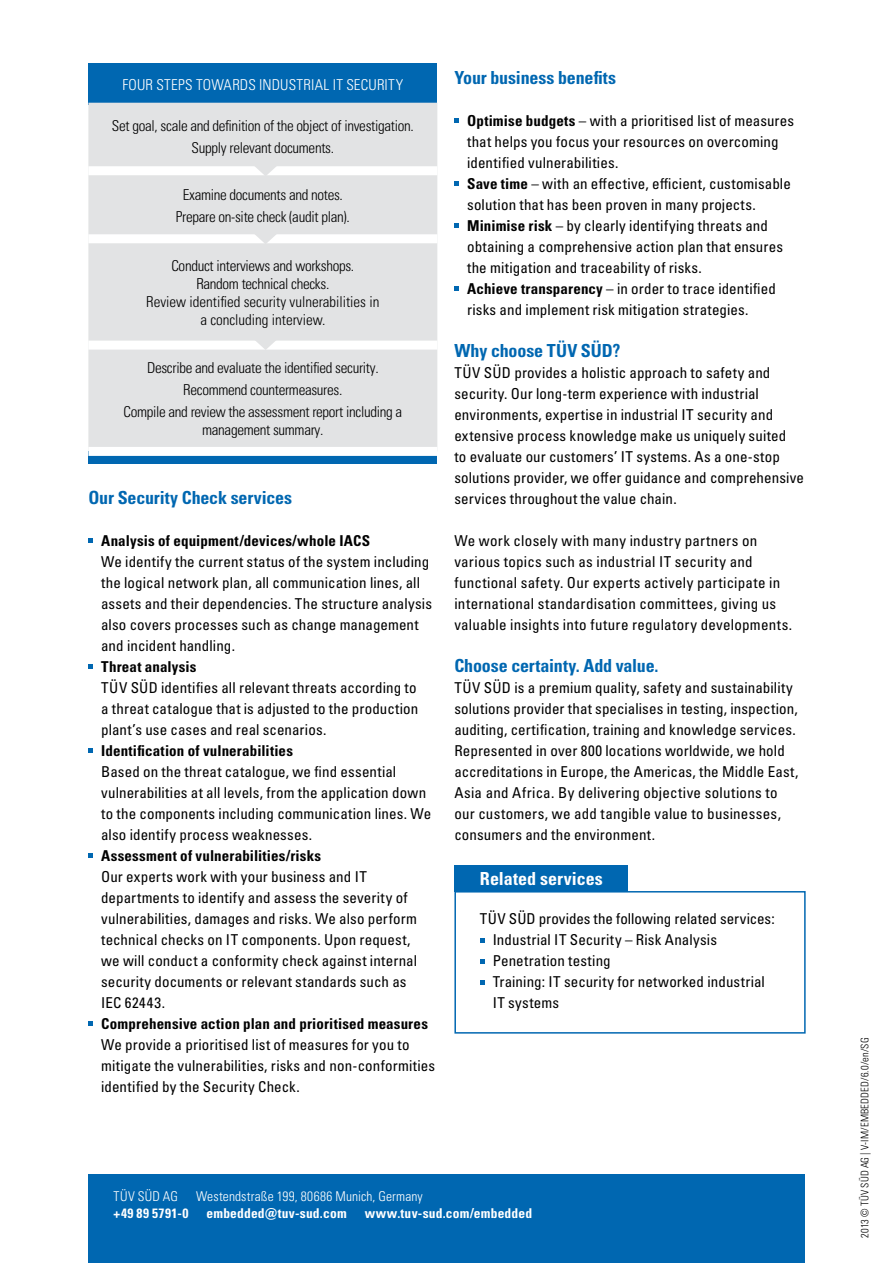
<style>
.page{position:relative;width:893px;height:1263px;background:#fff}
.page>*{position:absolute;margin:0;border:0;box-sizing:border-box;transform-origin:0 0}
.t1{font:18px "Univers LTCYR 67 Bold Cond";letter-spacing:-.01em;color:#0067b1}
.t2{font:18px "Univers LTCYR 67 Bold Cond";letter-spacing:.005em;color:#fff}
.t3{font:condensed 15px/21px "Univers LTCYR 57";letter-spacing:.01em;color:#000}
.t4{font:15px/22.2px "Univers LTCYR 47 Light Cond";letter-spacing:-.02em;color:#000;text-align:center}
.t5{font:15px "Univers LTCYR 67 Bold Cond";letter-spacing:.01em;color:#000}
.t6{font:15px/18px "Univers LTCYR 47 Light Cond";color:#000;text-align:center}
.t7{font:15px "Univers LTCYR 47 Light Cond";letter-spacing:.015em;color:#fff}
.t8{font:13.5px "Univers LTCYR 67 Bold Cond";letter-spacing:.015em;color:#fff}
.t9{font:13.5px "Univers LTCYR 47 Light Cond";letter-spacing:.01em;color:#fff}
.t10{font:10.5px "Univers LTCYR 47 Light Cond";letter-spacing:.015em;color:#000}
.s1{font-family:"Univers LTCYR 67 Bold Cond";font-stretch:normal}
</style>
<div class="page">
<div style="left:88px;top:64px;width:349px;height:41px;background:#0067b1"></div>
<div style="left:88px;top:103px;width:349px;height:344px;background:#e2e3e4"></div>
<div style="left:88px;top:451px;width:349px;height:13px;background:#0067b1"></div>
<div style="left:88px;top:166px;width:349px;height:9px;background:#fff"></div>
<div style="left:88px;top:234px;width:349px;height:9px;background:#fff"></div>
<div style="left:88px;top:341px;width:349px;height:9px;background:#fff"></div>
<div style="left:88px;top:447px;width:349px;height:9px;background:#fff"></div>
<svg style="left:253px;top:165px;width:25px;height:11px"></svg>
<svg style="left:253px;top:233px;width:25px;height:11px"></svg>
<svg style="left:253px;top:339px;width:25px;height:11px"></svg>
<svg style="left:88px;top:538px;width:5px;height:5px"></svg>
<svg style="left:88px;top:664px;width:5px;height:5px"></svg>
<svg style="left:88px;top:748px;width:5px;height:5px"></svg>
<svg style="left:88px;top:854px;width:5px;height:4px"></svg>
<svg style="left:88px;top:1022px;width:5px;height:4px"></svg>
<svg style="left:454px;top:118px;width:5px;height:5px"></svg>
<svg style="left:454px;top:182px;width:5px;height:4px"></svg>
<svg style="left:454px;top:224px;width:5px;height:4px"></svg>
<svg style="left:454px;top:286px;width:5px;height:5px"></svg>
<div style="left:454px;top:891px;width:352px;height:142px;border:2px solid #0067b1"></div>
<div style="left:454px;top:865px;width:173px;height:27px;background:#0067b1"></div>
<svg style="left:480px;top:938px;width:4px;height:4px"></svg>
<svg style="left:480px;top:959px;width:4px;height:4px"></svg>
<svg style="left:480px;top:980px;width:4px;height:4px"></svg>
<div style="left:88px;top:1174px;width:717px;height:89px;background:#0067b1"></div>
<p class="t7" style="left:122px;top:75px;width:282px">FOUR STEPS TOWARDS INDUSTRIAL IT SECURITY</p>
<p class="t4" style="left:112px;top:114px;width:303px">Set goal, scale and definition of the object of investigation.<br>Supply relevant documents.</p>
<p class="t4" style="left:176px;top:182px;width:175px">Examine documents and notes.<br>Prepare on-site check (audit plan).</p>
<p class="t6" style="left:146px;top:256px;width:235px">Conduct interviews and workshops.<br>Random technical checks.<br>Review identified security vulnerabilities in a concluding interview.</p>
<p class="t4" style="left:123px;top:356px;width:280px">Describe and evaluate the identified security.<br>Recommend countermeasures.<br>Compile and review the assessment report including a</p>
<p class="t4" style="left:202px;top:418px;width:123px">management summary.</p>
<p class="t1" style="left:88px;top:487px;width:205px">Our Security Check services</p>
<p class="t5" style="left:101px;top:531px;width:271px">Analysis of equipment/devices/whole IACS</p>
<p class="t3" style="left:101px;top:551px;width:332px">We identify the current status of the system including the logical network plan, all communication lines, all assets and their dependencies. The structure analysis also covers processes such as change management and incident handling.</p>
<p class="t5" style="left:101px;top:657px;width:97px">Threat analysis</p>
<p class="t3" style="left:101px;top:677px;width:319px;text-align:justify">TÜV SÜD identifies all relevant threats according to a threat catalogue that is adjusted to the production plant’s use cases and real scenarios.</p>
<p class="t5" style="left:101px;top:741px;width:193px">Identification of vulnerabilities</p>
<p class="t3" style="left:101px;top:761px;width:332px">Based on the threat catalogue, we find essential vulnerabilities at all levels, from the application down to the components including communication lines. We also identify process weaknesses.</p>
<p class="t5" style="left:101px;top:846px;width:221px">Assessment of vulnerabilities/risks</p>
<p class="t3" style="left:101px;top:866px;width:317px">Our experts work with your business and IT departments to identify and assess the severity of vulnerabilities, damages and risks. We also perform technical checks on IT components. Upon request, we will conduct a conformity check against internal security documents or relevant standards such as IEC 62443.</p>
<p class="t5" style="left:101px;top:1014px;width:328px">Comprehensive action plan and prioritised measures</p>
<p class="t3" style="left:101px;top:1034px;width:336px">We provide a prioritised list of measures for you to mitigate the vulnerabilities, risks and non-conformities identified by the Security Check.</p>
<p class="t1" style="left:454px;top:67px;width:163px">Your business benefits</p>
<p class="t3" style="left:467px;top:110px;width:329px"><span class="s1">Optimise budgets</span> – with a prioritised list of measures that helps you focus your resources on overcoming identified vulnerabilities.<br><span class="s1">Save time</span> – with an effective, efficient, customisable solution that has been proven in many projects.<br><span class="s1">Minimise risk</span> – by clearly identifying threats and obtaining a comprehensive action plan that ensures the mitigation and traceability of risks.<br><span class="s1">Achieve transparency</span> – in order to trace identified risks and implement risk mitigation strategies.</p>
<p class="t1" style="left:454px;top:340px;width:168px">Why choose TÜV SÜD?</p>
<p class="t3" style="left:454px;top:362px;width:351px">TÜV SÜD provides a holistic approach to safety and security. Our long-term experience with industrial environments, expertise in industrial IT security and extensive process knowledge make us uniquely suited<br>to evaluate our customers’ IT systems. As a one-stop solutions provider, we offer guidance and comprehensive services throughout the value chain.</p>
<p class="t3" style="left:454px;top:530px;width:339px">We work closely with many industry partners on various topics such as industrial IT security and functional safety. Our experts actively participate in international standardisation committees, giving us valuable insights into future regulatory developments.</p>
<p class="t1" style="left:454px;top:655px;width:206px">Choose certainty. Add value.</p>
<p class="t3" style="left:454px;top:677px;width:345px">TÜV SÜD is a premium quality, safety and sustainability solutions provider that specialises in testing, inspection, auditing, certification, training and knowledge services.<br>Represented in over 800 locations worldwide, we hold accreditations in Europe, the Americas, the Middle East, Asia and Africa. By delivering objective solutions to our customers, we add tangible value to businesses, consumers and the environment.</p>
<p class="t2" style="left:480px;top:868px;width:124px">Related services</p>
<p class="t3" style="left:493px;top:908px;width:284px;text-indent:-13px">TÜV SÜD provides the following related services:<br>Industrial IT Security – Risk Analysis Penetration testing<br>Training: IT security for networked industrial IT systems</p>
<p class="t9" style="left:114px;top:1187px;width:66px">TÜV SÜD AG</p>
<p class="t9" style="left:196px;top:1187px;width:228px">Westendstraße 199, 80686 Munich, Germany</p>
<p class="t8" style="left:114px;top:1204px;width:76px">+49 89 5791-0</p>
<p class="t8" style="left:206px;top:1204px;width:142px">embedded@tuv-sud.com</p>
<p class="t8" style="left:365px;top:1204px;width:169px">www.tuv-sud.com/embedded</p>
<p class="t10" style="left:858px;top:1238px;width:202px;rotate:-90deg">2013 © TÜV SÜD AG | V-IM/EMBEDDED/6.0/en/SG</p>
</div>
